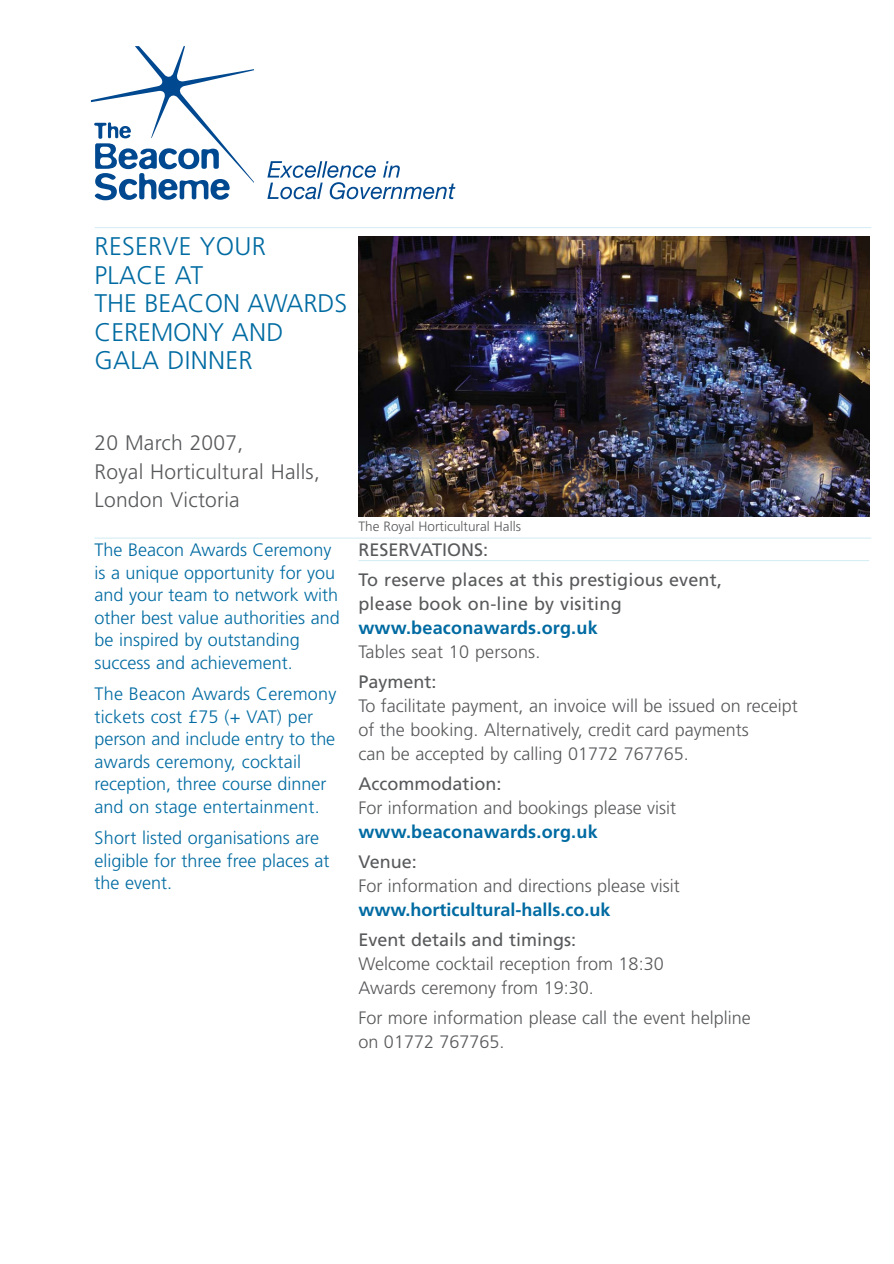
<style>
.page{position:relative;width:894px;height:1264px;background:#fff}
.page>*{position:absolute;margin:0;border:0;box-sizing:border-box;transform-origin:0 0}
.t1{font:300 25.5px/28.5px "Frutiger";letter-spacing:.01em;color:#006ba2}
.t2{font:300 21px/28.5px "Frutiger";letter-spacing:.01em;color:#58595b}
.t3{font:300 18px/22.5px "Frutiger";color:#006ba2}
.t4{font:300 18px/24px "Frutiger";color:#58595b}
.t5{font:18px/30px "Frutiger";color:#58595b}
.t6{font:700 18px "Frutiger";letter-spacing:.01em;color:#006ba2}
.t7{font:300 13.5px "Frutiger";color:#58595b}
</style>
<div class="page">
<img style="left:90px;top:46px;width:782px;height:515px">
<h1 class="t1" style="left:94px;top:234px;width:254px">RESERVE YOUR<br>PLACE AT<br>THE BEACON AWARDS<br>CEREMONY AND<br>GALA DINNER</h1>
<p class="t2" style="left:94px;top:430px;width:227px">20 March 2007,<br>Royal Horticultural Halls,<br>London Victoria</p>
<p class="t3" style="left:94px;top:540px;width:246px">The Beacon Awards Ceremony is a unique opportunity for you and your team to network with other best value authorities and be inspired by outstanding success and achievement.</p>
<p class="t3" style="left:94px;top:684px;width:243px">The Beacon Awards Ceremony tickets cost £75 (+ VAT) per person and include entry to the awards ceremony, cocktail reception, three course dinner and on stage entertainment.</p>
<p class="t3" style="left:94px;top:828px;width:236px">Short listed organisations are eligible for three free places at the event.</p>
<p class="t7" style="left:358px;top:521px;width:164px">The Royal Horticultural Halls</p>
<p class="t5" style="left:358px;top:536px;width:365px">RESERVATIONS:<br>To reserve places at this prestigious event,</p>
<p class="t5" style="left:358px;top:590px;width:264px">please book on-line by visiting</p>
<p class="t6" style="left:358px;top:621px;width:241px">www.beaconawards.org.uk</p>
<p class="t4" style="left:358px;top:641px;width:183px">Tables seat 10 persons.</p>
<p class="t5" style="left:358px;top:668px;width:80px">Payment:</p>
<p class="t4" style="left:358px;top:695px;width:441px">To facilitate payment, an invoice will be issued on receipt of the booking. Alternatively, credit card payments<br>can be accepted by calling 01772 767765.</p>
<p class="t5" style="left:358px;top:770px;width:144px">Accommodation:</p>
<p class="t4" style="left:358px;top:797px;width:319px">For information and bookings please visit</p>
<p class="t6" style="left:358px;top:825px;width:241px">www.beaconawards.org.uk</p>
<p class="t5" style="left:358px;top:848px;width:60px">Venue:</p>
<p class="t4" style="left:358px;top:875px;width:323px">For information and directions please visit</p>
<p class="t6" style="left:358px;top:903px;width:253px">www.horticultural-halls.co.uk</p>
<p class="t5" style="left:358px;top:926px;width:219px">Event details and timings:</p>
<p class="t4" style="left:358px;top:953px;width:306px">Welcome cocktail reception from 18:30<br>Awards ceremony from 19:30.</p>
<p class="t4" style="left:358px;top:1007px;width:394px">For more information please call the event helpline on 01772 767765.</p>
</div>
